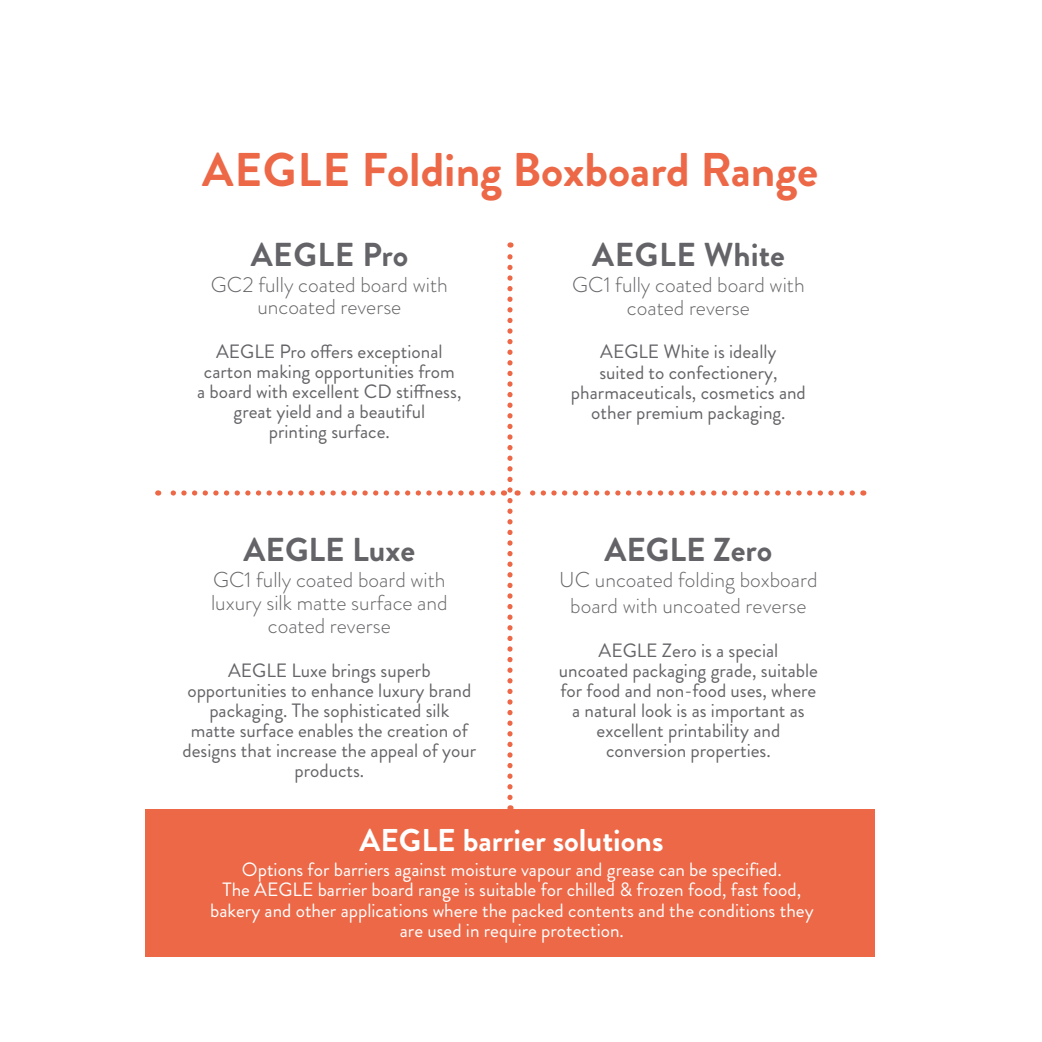
<style>
.page{position:relative;width:1042px;height:1042px;background:#fff}
.page>*{position:absolute;margin:0;border:0;box-sizing:border-box;transform-origin:0 0}
.t1{font:700 47.25px "Brandon Grotesque";color:#ec6847}
.t2{font:700 33.07px "Brandon Grotesque";color:#646468}
.t3{font:700 33.07px "Brandon Grotesque";letter-spacing:.02em;color:#646468}
.t4{font:700 31.5px "Brandon Grotesque";color:#fff}
.t5{font:300 21.53px/23.3px "Brandon Grotesque";color:#646468;text-align:center}
.t6{font:19.25px/20.1px "Brandon Grotesque";color:#646468;text-align:center}
.t7{font:19.25px/20.1px "Brandon Grotesque";color:#fff;text-align:center}
</style>
<div class="page">
<div style="left:145px;top:809px;width:730px;height:148px;background:#ec6847"></div>
<svg style="left:158px;top:490px;width:335px;height:6px"></svg>
<svg style="left:503px;top:242px;width:349px;height:555px"></svg>
<h1 class="t1" style="left:202px;top:136px;width:618px">AEGLE Folding Boxboard Range</h1>
<h2 class="t3" style="left:251px;top:231px;width:159px">AEGLE Pro</h2>
<p class="t5" style="left:211px;top:273px;width:238px;line-height:22.6px">GC2 fully coated board with uncoated reverse</p>
<p class="t6" style="left:197px;top:341px;width:266px">AEGLE Pro offers exceptional carton making opportunities from<br>a board with excellent CD stiffness, great yield and a beautiful<br>printing surface.</p>
<h2 class="t2" style="left:244px;top:526px;width:173px">AEGLE Luxe</h2>
<p class="t5" style="left:211px;top:568px;width:238px">GC1 fully coated board with luxury silk matte surface and coated reverse</p>
<p class="t6" style="left:182px;top:660px;width:295px">AEGLE Luxe brings superb opportunities to enhance luxury brand packaging. The sophisticated silk<br>matte surface enables the creation of designs that increase the appeal of your products.</p>
<h2 class="t2" style="left:592px;top:231px;width:194px">AEGLE White</h2>
<p class="t5" style="left:572px;top:273px;width:234px">GC1 fully coated board with coated reverse</p>
<p class="t6" style="left:571px;top:342px;width:236px">AEGLE White is ideally<br>suited to confectionery, pharmaceuticals, cosmetics and other premium packaging.</p>
<h2 class="t2" style="left:604px;top:526px;width:169px">AEGLE Zero</h2>
<p class="t5" style="left:559px;top:566px;width:260px;line-height:26.2px">UC uncoated folding boxboard board with uncoated reverse</p>
<p class="t6" style="left:559px;top:640px;width:261px">AEGLE Zero is a special<br>uncoated packaging grade, suitable for food and non-food uses, where a natural look is as important as excellent printability and conversion properties.</p>
<h3 class="t4" style="left:359px;top:818px;width:305px">AEGLE barrier solutions</h3>
<p class="t7" style="left:210px;top:860px;width:605px">Options for barriers against moisture vapour and grease can be specified.<br>The AEGLE barrier board range is suitable for chilled &amp; frozen food, fast food, bakery and other applications where the packed contents and the conditions they are used in require protection.</p>
</div>
